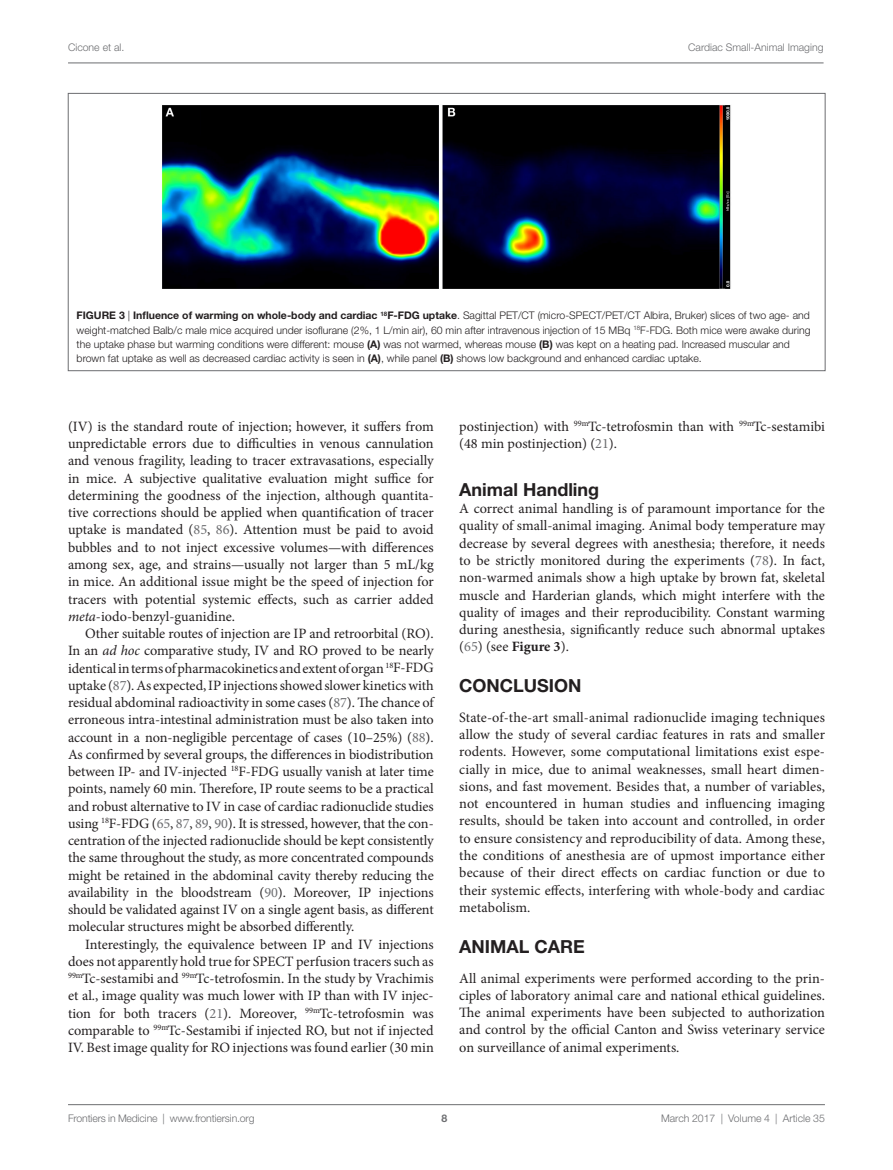
<style>
.page{position:relative;width:893px;height:1170px;background:#fff}
.page>*{position:absolute;margin:0;border:0;box-sizing:border-box;transform-origin:0 0}
.t1{font:700 18px "Helvetica Neue LT Std";color:#231f20}
.t2{font:14.25px/17.2px "Minion Pro";color:#231f20;text-align:justify}
.t3{font:300 10.5px/14.2px "Helvetica Neue LT Std";color:#231f20}
.t4{font:300 10.5px "Helvetica Neue LT Std";color:#6c6d70}
.t5{font:700 10.5px "Helvetica Neue LT Std";color:#6c6d70}
.s1{font-weight:700}
.s2{color:#6c6d70}
.s3{font-style:italic}
</style>
<div class="page">
<hr style="left:68px;top:63px;width:756px;height:1px;background:#6c6d70">
<hr style="left:68px;top:1104px;width:757px;height:1px;background:#6c6d70">
<img style="left:162px;top:105px;width:569px;height:184px">
<p class="t4" style="left:68px;top:41px;width:58px">Cicone et al.</p>
<p class="t4" style="left:688px;top:41px;width:137px">Cardiac Small-Animal Imaging</p>
<p class="t3" style="left:77px;top:308px;width:735px"><span class="s1">Figu re 3</span> | <span class="s1">Influence of warming on whole-body and cardiac</span> <sup>18</sup><span class="s1">F-FDG uptake</span>. Sagittal PET/CT (micro-SPECT/PET/CT Albira, Bruker) slices of two age- and weight-matched Balb/c male mice acquired under isoflurane (2%, 1 L/min air), 60 min after intravenous injection of 15 MBq <sup>18</sup>F-FDG. Both mice were awake during the uptake phase but warming conditions were different: mouse <span class="s1">(A)</span> was not warmed, whereas mouse <span class="s1">(B)</span> was kept on a heating pad. Increased muscular and brown fat uptake as well as decreased cardiac activity is seen in <span class="s1">(A)</span>, while panel <span class="s1">(B)</span> shows low background and enhanced cardiac uptake.</p>
<p class="t2" style="left:68px;top:417px;width:367px">(IV) is the standard route of injection; however, it suffers from unpredictable errors due to difficulties in venous cannulation and venous fragility, leading to tracer extravasations, especially in mice. A subjective qualitative evaluation might suffice for determining the goodness of the injection, although quantita&shy;tive corrections should be applied when quantification of tracer uptake is mandated (<span class="s2">85</span>, <span class="s2">86</span>). Attention must be paid to avoid bubbles and to not inject excessive volumes—with differences among sex, age, and strains—usually not larger than 5 mL/kg in mice. An additional issue might be the speed of injection for tracers with potential systemic effects, such as carrier added <span class="s3">meta</span>-iodo-benzyl-guanidine.</p>
<p class="t2" style="left:68px;top:625px;width:367px;text-indent:17px">Other suitable routes of injection are IP and retroorbital (RO).<br>In an <span class="s3">ad hoc</span> comparative study, IV and RO proved to be nearly identical in terms of pharmacokinetics and extent of organ <sup>18</sup>F-FDG uptake (<span class="s2">87</span>). As expected, IP injections showed slower kinetics with residual abdominal radioactivity in some cases (<span class="s2">87</span>). The chance of erroneous intra-intestinal administration must be also taken into account in a non-negligible percentage of cases (10–25%) (<span class="s2">88</span>).<br>As confirmed by several groups, the differences in biodistribution between IP- and IV-injected <sup>18</sup>F-FDG usually vanish at later time points, namely 60 min. Therefore, IP route seems to be a practical and robust alternative to IV in case of cardiac radionuclide studies using <sup>18</sup>F-FDG (<span class="s2">65</span>, <span class="s2">87</span>, <span class="s2">89</span>, <span class="s2">90</span>). It is stressed, however, that the con&shy;centration of the injected radionuclide should be kept consistently the same throughout the study, as more concentrated compounds might be retained in the abdominal cavity thereby reducing the availability in the bloodstream (<span class="s2">90</span>). Moreover, IP injections should be validated against IV on a single agent basis, as different molecular structures might be absorbed differently.</p>
<p class="t2" style="left:68px;top:935px;width:367px;text-indent:17px">Interestingly, the equivalence between IP and IV injections does not apparently hold true for SPECT perfusion tracers such as <sup>99m</sup>Tc-sestamibi and <sup>99m</sup>Tc-tetrofosmin. In the study by Vrachimis et al., image quality was much lower with IP than with IV injec&shy;tion for both tracers (<span class="s2">21</span>). Moreover, <sup>99m</sup>Tc-tetrofosmin was comparable to <sup>99m</sup>Tc-Sestamibi if injected RO, but not if injected IV. Best image quality for RO injections was found earlier (30 min</p>
<p class="t2" style="left:459px;top:417px;width:367px">postinjection) with <sup>99m</sup>Tc-tetrofosmin than with <sup>99m</sup>Tc-sestamibi (48 min postinjection) (<span class="s2">21</span>).</p>
<p class="t1" style="left:459px;top:478px;width:141px">Animal Handling</p>
<p class="t2" style="left:459px;top:500px;width:367px">A correct animal handling is of paramount importance for the quality of small-animal imaging. Animal body temperature may decrease by several degrees with anesthesia; therefore, it needs to be strictly monitored during the experiments (<span class="s2">78</span>). In fact, non-warmed animals show a high uptake by brown fat, skeletal muscle and Harderian glands, which might interfere with the quality of images and their reproducibility. Constant warming during anesthesia, significantly reduce such abnormal uptakes (<span class="s2">65</span>) (see <span class="s1">Figure 3</span>).</p>
<p class="t1" style="left:459px;top:674px;width:90px">CONCLUSION</p>
<p class="t2" style="left:459px;top:708px;width:367px">State-of-the-art small-animal radionuclide imaging techniques allow the study of several cardiac features in rats and smaller rodents. However, some computational limitations exist espe&shy;cially in mice, due to animal weaknesses, small heart dimen&shy;sions, and fast movement. Besides that, a number of variables, not encountered in human studies and influencing imaging results, should be taken into account and controlled, in order to ensure consistency and reproducibility of data. Among these, the conditions of anesthesia are of upmost importance either because of their direct effects on cardiac function or due to their systemic effects, interfering with whole-body and cardiac metabolism.</p>
<p class="t1" style="left:459px;top:935px;width:102px">ANI MAL CARE</p>
<p class="t2" style="left:459px;top:969px;width:367px">All animal experiments were performed according to the prin&shy;ciples of laboratory animal care and national ethical guidelines.<br>The animal experiments have been subjected to authorization and control by the official Canton and Swiss veterinary service on surveillance of animal experiments.</p>
<p class="t4" style="left:68px;top:1111px;width:188px">Frontiers in Medicine | www.frontiersin.org</p>
<p class="t4" style="left:661px;top:1111px;width:165px">March 2017 | Volume 4 | Article 35</p>
<p class="t5" style="left:441px;top:1111px;width:7px">8</p>
</div>
